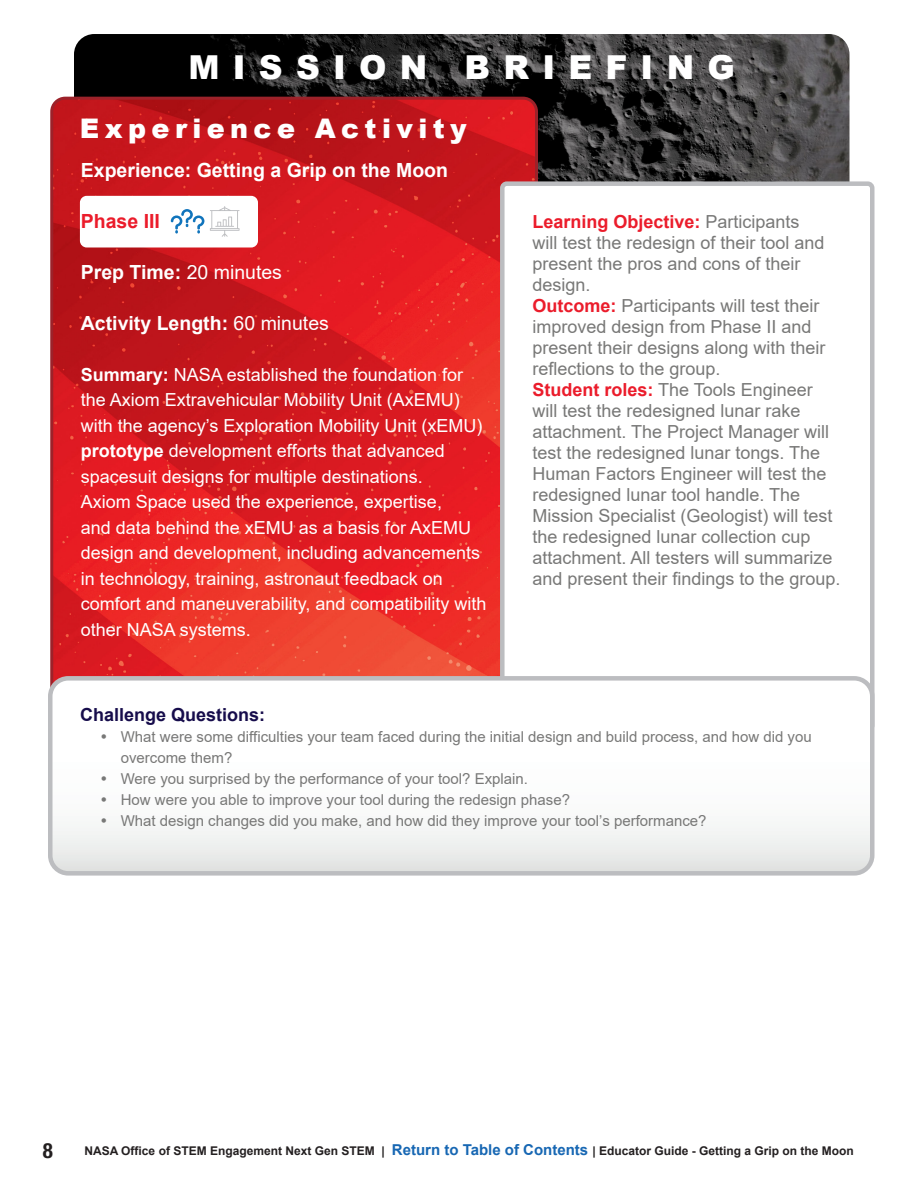
<style>
.page{position:relative;width:918px;height:1188px;background:#fff}
.page>*{position:absolute;margin:0;border:0;box-sizing:border-box;transform-origin:0 0}
.t1{font:900 33px "Arial";letter-spacing:.4em;color:#fff}
.t2{font:900 27px "Arial";letter-spacing:.2em;color:#fff}
.t3{font:700 condensed 21px "Helvetica Neue LT Std";color:#231f20}
.t4{font:700 19.5px "Arial";color:#fff}
.t5{font:700 19.5px "Arial";color:#eb1c2b}
.t6{font:18px/21px "Arial";color:#787877}
.t7{font:18px/25.5px "Arial";color:#fff}
.t8{font:700 18px "Arial";color:#160c4b}
.t9{font:15px/21px "Arial";color:#787877}
.t10{font:700 12px "Arial";color:#231f20}
.s1{font-weight:400}
.s2{font-weight:700}
.s3{font-weight:700;color:#eb1c2b}
.s4{font-size:15px;color:#1767b3}
</style>
<div class="page">
<img style="left:74px;top:34px;width:775px;height:147px">
<img style="left:54px;top:98px;width:482px;height:580px">
<div style="left:80px;top:196px;width:178px;height:52px;background:#fff;border-radius:7px"></div>
<svg style="left:171px;top:209px;width:33px;height:25px"></svg>
<svg style="left:210px;top:206px;width:30px;height:31px"></svg>
<div style="left:502px;top:184px;width:370px;height:546px;background:#fff;border-radius:4px"></div>
<div style="left:500px;top:181px;width:374px;height:551px;border:4px solid #bcbdc0;border-radius:4px"></div>
<svg style="left:50px;top:678px;width:822px;height:193px"></svg>
<div style="left:48px;top:676px;width:826px;height:200px;border:4px solid #bcbdc0;border-radius:18px"></div>
<svg style="left:102px;top:734px;width:4px;height:4px"></svg>
<svg style="left:102px;top:776px;width:4px;height:4px"></svg>
<svg style="left:102px;top:797px;width:4px;height:4px"></svg>
<svg style="left:102px;top:818px;width:4px;height:4px"></svg>
<h1 class="t1" style="left:189px;top:43px;width:548px">MISSION BRIEFING</h1>
<h2 class="t2" style="left:80px;top:109px;width:388px">Experience Activity</h2>
<p class="t4" style="left:81px;top:156px;width:369px">Experience: Getting a Grip on the Moon</p>
<p class="t5" style="left:81px;top:207px;width:81px">Phase III</p>
<p class="t4" style="left:81px;top:258px;width:203px">Prep Time: <span class="s1">20 minutes</span></p>
<p class="t4" style="left:81px;top:309px;width:250px">Activity Length: <span class="s1">60 minutes</span></p>
<p class="t7" style="left:81px;top:361px;width:407px"><span class="s2">Summary:</span> NASA established the foundation for the Axiom Extravehicular Mobility Unit (AxEMU) with the agency’s Exploration Mobility Unit (xEMU) <span class="s2">prototype</span> development efforts that advanced spacesuit designs for multiple destinations.<br>Axiom Space used the experience, expertise,<br>and data behind the xEMU as a basis for AxEMU design and development, including advancements in technology, training, astronaut feedback on comfort and maneuverability, and compatibility with other NASA systems.</p>
<p class="t6" style="left:532px;top:211px;width:310px"><span class="s3">Learning Objective:</span> Participants<br>will test the redesign of their tool and present the pros and cons of their design.<br><span class="s3">Outcome:</span> Participants will test their improved design from Phase II and present their designs along with their reflections to the group.<br><span class="s3">Student roles:</span> The Tools Engineer will test the redesigned lunar rake attachment. The Project Manager will test the redesigned lunar tongs. The Human Factors Engineer will test the redesigned lunar tool handle. The Mission Specialist (Geologist) will test the redesigned lunar collection cup attachment. All testers will summarize and present their findings to the group.</p>
<p class="t8" style="left:80px;top:702px;width:187px">Challenge Questions:</p>
<p class="t9" style="left:121px;top:726px;width:693px">What were some difficulties your team faced during the initial design and build process, and how did you overcome them?<br>Were you surprised by the performance of your tool? Explain.<br>How were you able to improve your tool during the redesign phase?<br>What design changes did you make, and how did they improve your tool’s performance?</p>
<p class="t3" style="left:43px;top:1138px;width:12px">8</p>
<p class="t10" style="left:84px;top:1142px;width:771px">NASA Office of STEM Engagement Next Gen STEM | <span class="s4">Return to Table of Contents</span> | Educator Guide - Getting a Grip on the Moon</p>
</div>
